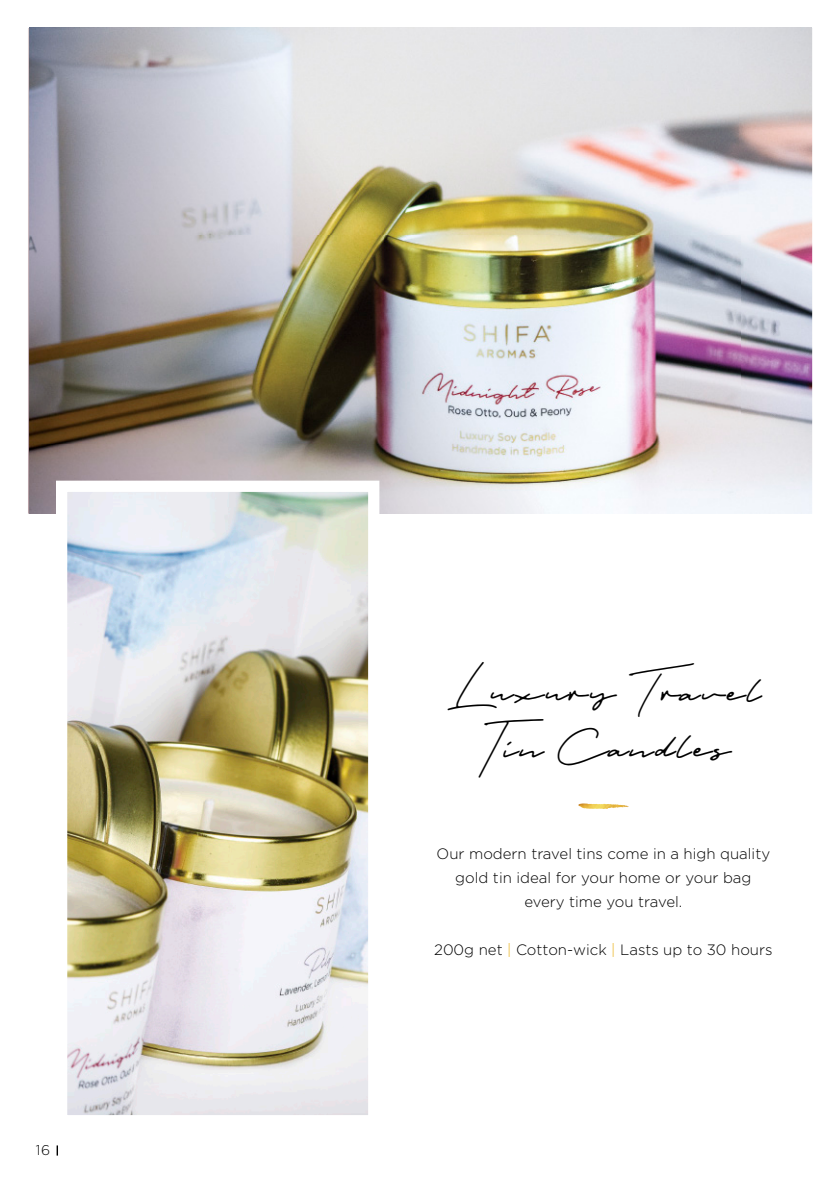
<style>
.page{position:relative;width:840px;height:1191px;background:#fff}
.page>*{position:absolute;margin:0;border:0;box-sizing:border-box;transform-origin:0 0}
.t1{font:50px/56px "Portrait Script";letter-spacing:.05em;color:#000;text-align:center;scale:.96 1}
.t2{font:300 15px/24px "Gotham";color:#000;text-align:center}
.t3{font:300 14px "Gotham";color:#000}
.s1{font-family:"Portrait Script Alts"}
.s2{color:#ebb420}
</style>
<div class="page">
<img style="left:29px;top:28px;width:781px;height:485px">
<img style="left:68px;top:492px;width:299px;height:622px">
<img style="left:578px;top:803px;width:46px;height:6px">
<p class="t3" style="left:36px;top:1142px;width:16px">16</p>
<h1 class="t1" style="left:447px;top:657px;width:325px">Luxury <span class="s1">T</span>ravel<br>Tin Candles</h1>
<p class="t2" style="left:436px;top:841px;width:335px">Our modern travel tins come in a high quality gold tin ideal for your home or your bag every time you travel.</p>
<p class="t2" style="left:434px;top:937px;width:340px">200g net <span class="s2">|</span> Cotton-wick <span class="s2">|</span> Lasts up to 30 hours</p>
</div>
